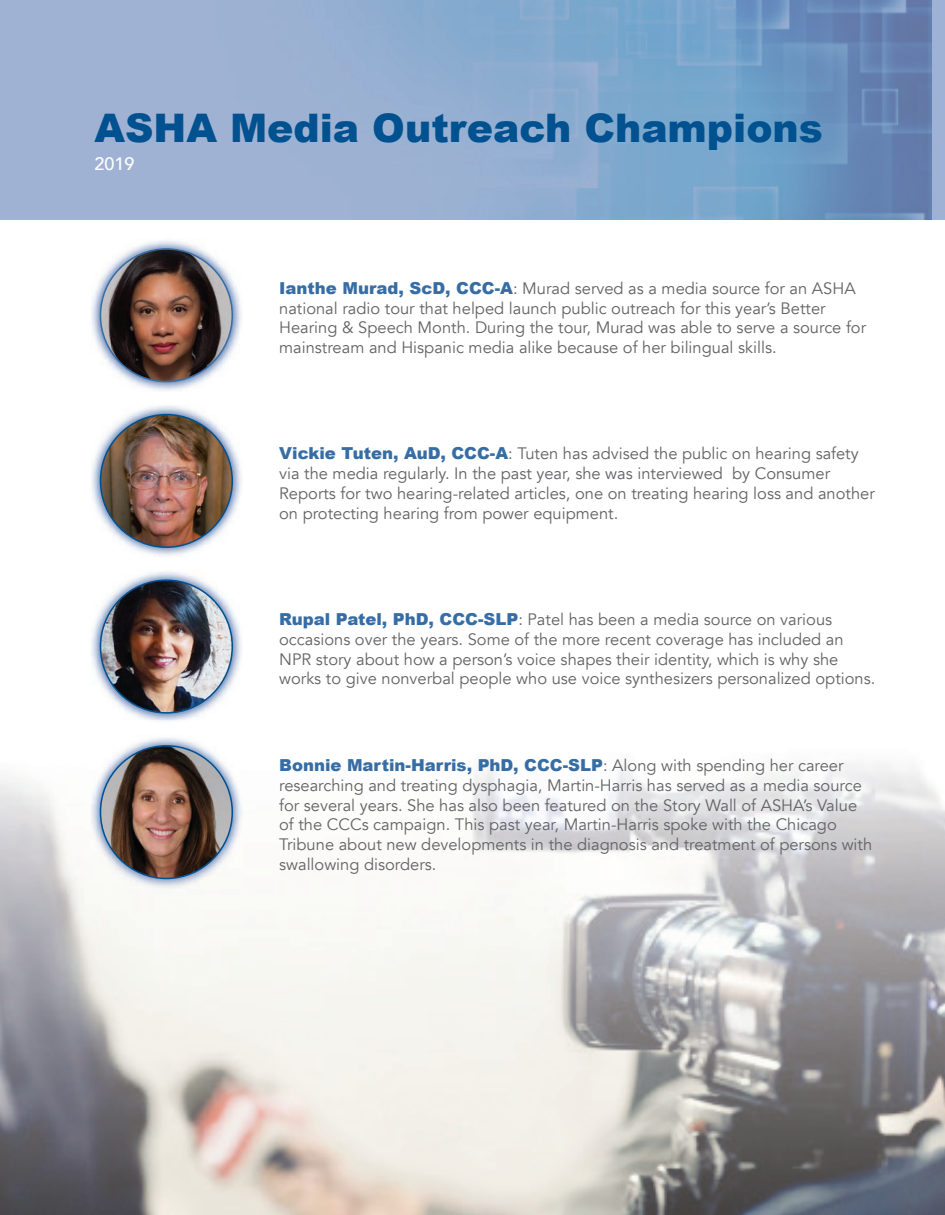
<style>
.page{position:relative;width:945px;height:1215px;background:#fff}
.page>*{position:absolute;margin:0;border:0;box-sizing:border-box;transform-origin:0 0}
.t1{font:900 39.3px "Arial";color:#005190}
.t2{font:500 18px "Avenir";color:#fff}
.t3{font:16.5px/19.8px "Avenir";color:#636366}
.t4{font:900 16.5px "Arial";color:#366da5}
.s1{font-family:"Arial";font-weight:900;color:#366da5}
.s2{font-family:"Avenir";font-weight:400;color:#636366}
</style>
<div class="page">
<img style="left:0;top:763px;width:945px;height:452px">
<div style="left:932px;top:0;width:13px;height:220px;background:#9db2d4"></div>
<img style="left:0;top:0;width:932px;height:220px">
<img style="left:91px;top:241px;width:150px;height:150px">
<img style="left:100px;top:249px;width:132px;height:133px;border-radius:66px">
<img style="left:91px;top:406px;width:150px;height:150px">
<img style="left:100px;top:415px;width:132px;height:132px;border-radius:66px">
<img style="left:91px;top:572px;width:150px;height:149px">
<img style="left:100px;top:581px;width:132px;height:132px">
<img style="left:90px;top:738px;width:153px;height:151px">
<img style="left:100px;top:746px;width:132px;height:132px;border-radius:66px">
<h1 class="t1" style="left:94px;top:99px;width:730px">ASHA Media Outreach Champions</h1>
<p class="t2" style="left:94px;top:148px;width:42px">2019</p>
<p class="t3" style="left:279px;top:279px;width:589px"><span class="s1">Ianthe Murad, ScD, CCC-A</span>: Murad served as a media source for an ASHA national radio tour that helped launch public outreach for this year’s Better Hearing &amp; Speech Month. During the tour, Murad was able to serve a source for mainstream and Hispanic media alike because of her bilingual skills.</p>
<p class="t3" style="left:279px;top:444px;width:597px"><span class="s1">Vickie Tuten, AuD, CCC-A</span>: Tuten has advised the public on hearing safety via the media regularly. In the past year, she was interviewed by Consumer Reports for two hearing-related articles, one on treating hearing loss and another on protecting hearing from power equipment.</p>
<p class="t3" style="left:279px;top:610px;width:598px"><span class="s1">Rupal Patel, PhD, CCC-SLP</span>: Patel has been a media source on various occasions over the years. Some of the more recent coverage has included an NPR story about how a person’s voice shapes their identity, which is why she works to give nonverbal people who use voice synthesizers personalized options.</p>
<p class="t4" style="left:279px;top:753px;width:566px">Bonnie Martin-Harris, PhD, CCC-SLP<span class="s2">: Along with spending her career</span></p>
<p class="t3" style="left:279px;top:775px;width:595px">researching and treating dysphagia, Martin-Harris has served as a media source for several years. She has also been featured on the Story Wall of ASHA’s Value of the CCCs campaign. This past year, Martin-Harris spoke with the Chicago Tribune about new developments in the diagnosis and treatment of persons with swallowing disorders.</p>
</div>
